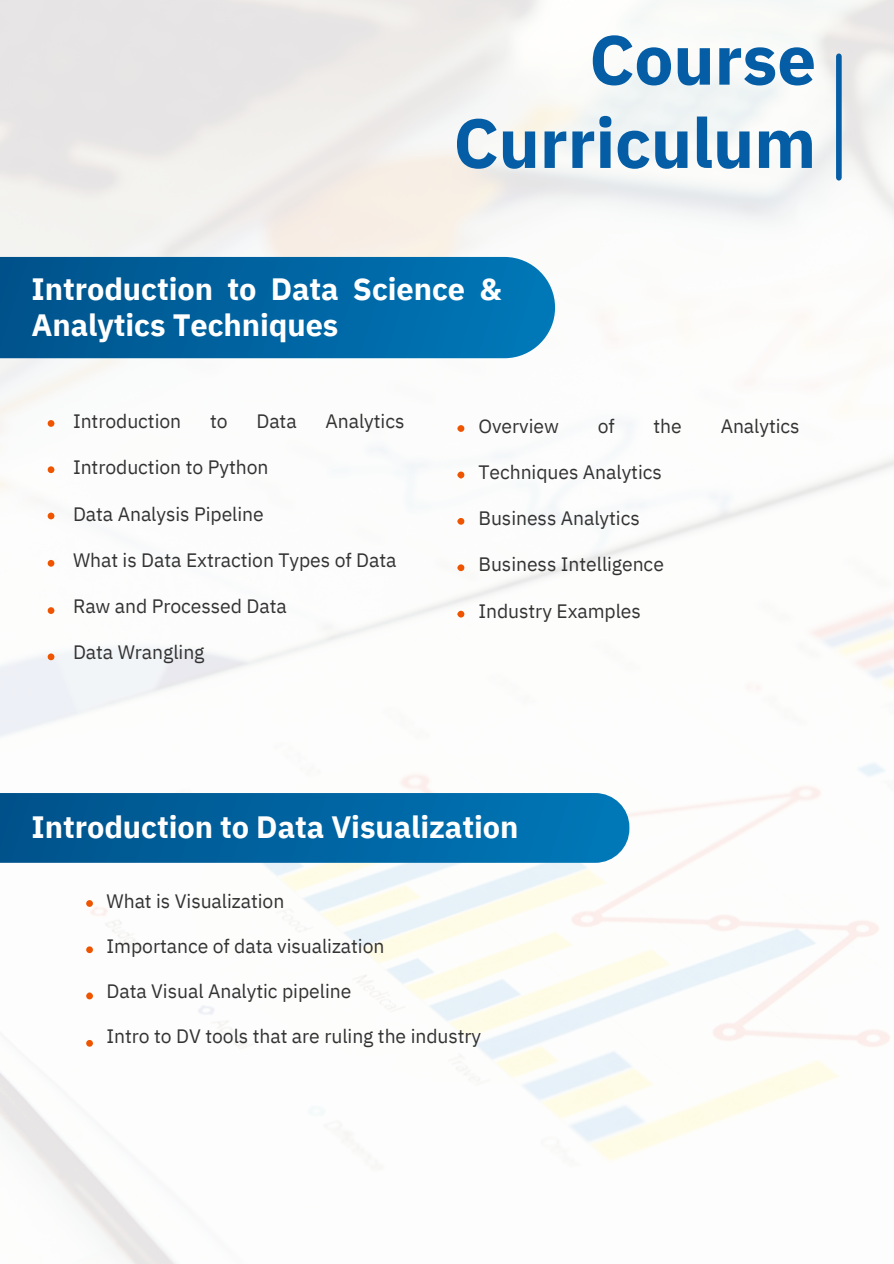
<style>
.page{position:relative;width:894px;height:1264px;background:#fff}
.page>*{position:absolute;margin:0;border:0;box-sizing:border-box;transform-origin:0 0}
.t1{font:700 69.45px/83.2px "IBM Plex Sans";letter-spacing:-.005em;color:#045da5;text-align:right}
.t2{font:700 30.75px/36px "IBM Plex Sans";letter-spacing:-.005em;color:#fff}
.t3{font:19.35px "IBM Plex Sans";letter-spacing:-.005em;color:#333}
</style>
<div class="page">
<img style="left:0;top:0;width:893px;height:1263px">
<div style="left:48px;top:420px;width:6px;height:7px;background:#ef5500;border-radius:50%"></div>
<div style="left:48px;top:466px;width:6px;height:7px;background:#ef5500;border-radius:50%"></div>
<div style="left:48px;top:512px;width:6px;height:7px;background:#ef5500;border-radius:50%"></div>
<svg style="left:48px;top:560px;width:6px;height:6px"></svg>
<div style="left:48px;top:607px;width:6px;height:7px;background:#ef5500;border-radius:50%"></div>
<div style="left:48px;top:653px;width:6px;height:7px;background:#ef5500;border-radius:50%"></div>
<div style="left:86px;top:900px;width:7px;height:6px;background:#ef5500;border-radius:50%"></div>
<div style="left:86px;top:946px;width:7px;height:7px;background:#ef5500;border-radius:50%"></div>
<div style="left:86px;top:992px;width:7px;height:7px;background:#ef5500;border-radius:50%"></div>
<svg style="left:86px;top:1039px;width:7px;height:7px"></svg>
<svg style="left:0;top:793px;width:629px;height:69px"></svg>
<svg style="left:0;top:257px;width:555px;height:101px"></svg>
<div style="left:457px;top:425px;width:7px;height:7px;background:#ef5500;border-radius:50%"></div>
<div style="left:457px;top:471px;width:7px;height:7px;background:#ef5500;border-radius:50%"></div>
<div style="left:457px;top:518px;width:7px;height:6px;background:#ef5500;border-radius:50%"></div>
<div style="left:457px;top:564px;width:7px;height:7px;background:#ef5500;border-radius:50%"></div>
<svg style="left:457px;top:610px;width:7px;height:7px"></svg>
<svg style="left:835px;top:56px;width:6px;height:122px"></svg>
<p class="t1" style="left:453px;top:17px;width:364px">Course<br>Curriculum</p>
<h1 class="t2" style="left:32px;top:270px;width:471px">Introduction to Data Science &amp;<br>Analytics Techniques</h1>
<h2 class="t3" style="left:73px;top:408px;width:110px">Introduction</h2>
<h2 class="t3" style="left:210px;top:408px;width:19px">to</h2>
<h2 class="t3" style="left:256px;top:408px;width:42px">Data</h2>
<h2 class="t3" style="left:325px;top:408px;width:80px">Analytics</h2>
<h2 class="t3" style="left:73px;top:454px;width:197px">Introduction to Python</h2>
<p class="t3" style="left:73px;top:500px;width:192px">Data Analysis Pipeline</p>
<p class="t3" style="left:73px;top:547px;width:325px">What is Data Extraction Types of Data</p>
<p class="t3" style="left:73px;top:593px;width:215px">Raw and Processed Data</p>
<p class="t3" style="left:73px;top:639px;width:133px">Data Wrangling</p>
<p class="t3" style="left:478px;top:413px;width:82px">Overview</p>
<p class="t3" style="left:597px;top:413px;width:19px">of</p>
<p class="t3" style="left:653px;top:413px;width:30px">the</p>
<p class="t3" style="left:720px;top:413px;width:80px">Analytics</p>
<p class="t3" style="left:478px;top:459px;width:185px">Techniques Analytics</p>
<p class="t3" style="left:478px;top:505px;width:163px">Business Analytics</p>
<p class="t3" style="left:478px;top:551px;width:187px">Business Intelligence</p>
<p class="t3" style="left:478px;top:597px;width:164px">Industry Examples</p>
<p class="t2" style="left:32px;top:808px;width:488px">Introduction to Data Visualization</p>
<p class="t3" style="left:106px;top:887px;width:179px">What is Visualization</p>
<p class="t3" style="left:106px;top:932px;width:279px">Importance of data visualization</p>
<p class="t3" style="left:106px;top:977px;width:246px">Data Visual Analytic pipeline</p>
<p class="t3" style="left:106px;top:1022px;width:376px">Intro to DV tools that are ruling the industry</p>
</div>
